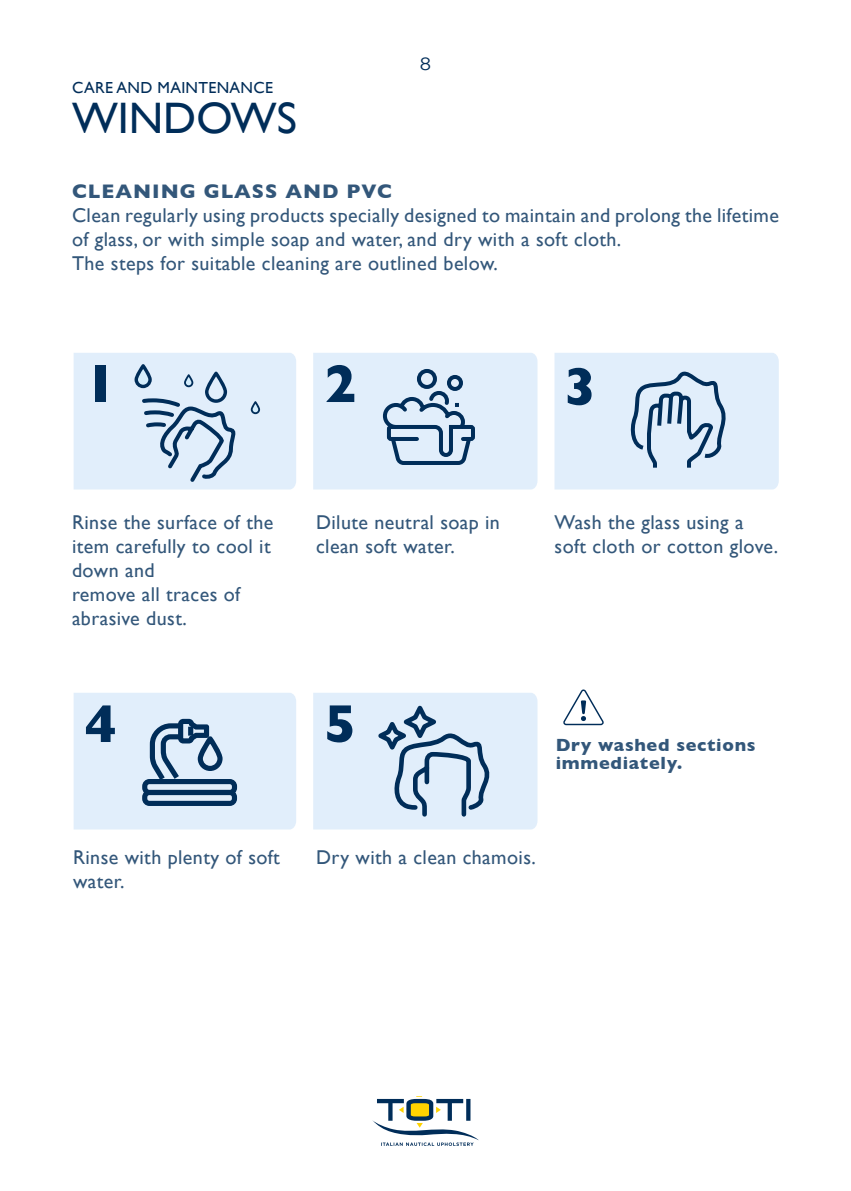
<style>
.page{position:relative;width:851px;height:1191px;background:#fff}
.page>*{position:absolute;margin:0;border:0;box-sizing:border-box;transform-origin:0 0}
.t1{font:700 54px "Gill Sans";color:#002d59}
.t2{font:44px "Gill Sans";color:#002d59}
.t3{font:20px/24px "Gill Sans";letter-spacing:.02em;color:#33577a}
.t4{font:700 20px "Gill Sans";letter-spacing:.05em;color:#33577a}
.t5{font:700 18px/18px "Gill Sans";letter-spacing:.04em;color:#33577a}
.t6{font:18px "Gotham";color:#002d59}
.t7{font:16px "Gill Sans";letter-spacing:.02em;color:#002d59}
</style>
<div class="page">
<svg style="left:372px;top:1096px;width:106px;height:50px"></svg>
<svg style="left:74px;top:353px;width:222px;height:136px;background:#d0dfef"></svg>
<svg style="left:313px;top:353px;width:224px;height:136px;background:#d0dfef"></svg>
<svg style="left:554px;top:353px;width:224px;height:136px;background:#d1e0ef"></svg>
<svg style="left:74px;top:693px;width:222px;height:136px;background:#cadaea"></svg>
<svg style="left:313px;top:693px;width:224px;height:136px;background:#cedded"></svg>
<svg style="left:563px;top:689px;width:40px;height:36px"></svg>
<p class="t7" style="left:72px;top:78px;width:202px">CARE AND MAINTENANCE</p>
<h2 class="t2" style="left:72px;top:92px;width:226px">WINDOWS</h2>
<p class="t6" style="left:420px;top:53px;width:13px">8</p>
<p class="t4" style="left:72px;top:175px;width:321px">CLEANING GLASS AND PVC</p>
<p class="t3" style="left:72px;top:203px;width:708px">Clean regularly using products specially designed to maintain and prolong the lifetime of glass, or with simple soap and water, and dry with a soft cloth.<br>The steps for suitable cleaning are outlined below.</p>
<h1 class="t1" style="left:85px;top:341px;width:34px">1</h1>
<h1 class="t1" style="left:324px;top:341px;width:34px">2</h1>
<h1 class="t1" style="left:563px;top:344px;width:34px">3</h1>
<p class="t3" style="left:72px;top:510px;width:203px">Rinse the surface of the item carefully to cool it down and<br>remove all traces of abrasive dust.</p>
<p class="t3" style="left:316px;top:510px;width:185px">Dilute neutral soap in clean soft water.</p>
<p class="t3" style="left:554px;top:510px;width:225px">Wash the glass using a soft cloth or cotton glove.</p>
<h1 class="t1" style="left:85px;top:681px;width:34px">4</h1>
<h1 class="t1" style="left:324px;top:681px;width:34px">5</h1>
<p class="t5" style="left:555px;top:735px;width:201px">Dry washed sections immediately.</p>
<p class="t3" style="left:73px;top:845px;width:208px">Rinse with plenty of soft water.</p>
<p class="t3" style="left:316px;top:845px;width:221px">Dry with a clean chamois.</p>
</div>
